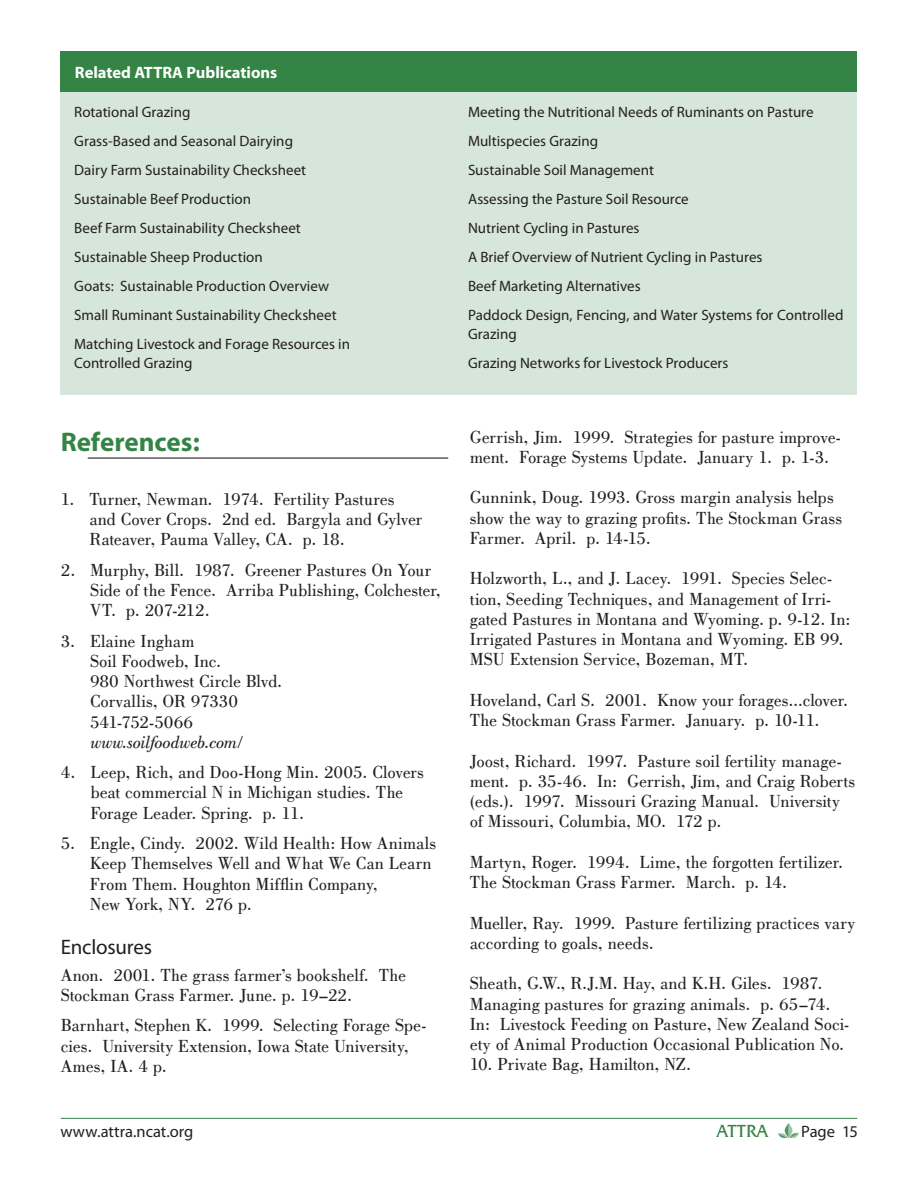
<style>
.page{position:relative;width:918px;height:1188px;background:#fff}
.page>*{position:absolute;margin:0;border:0;box-sizing:border-box;transform-origin:0 0}
.t1{font:700 27px "Myriad Pro";color:#338445}
.t2{font:21px "Myriad Pro";letter-spacing:-.015em;color:#231f20}
.t3{font:18px/20.2px "Bodoni";color:#231f20}
.t4{font:italic 18px "Bodoni";letter-spacing:-.005em;color:#231f20}
.t5{font:18px "Friz Quadrata IT Cby BT";letter-spacing:-.01em;color:#338445}
.t6{font:16.5px "Myriad Pro";color:#231f20}
.t7{font:700 16.5px "Myriad Pro";color:#fff}
.t8{font:15px/29px "Myriad Pro";color:#231f20}
</style>
<div class="page">
<hr style="left:61px;top:1118px;width:796px;height:1px;background:#338445">
<img style="left:779px;top:1123px;width:19px;height:14px">
<div style="left:61px;top:93px;width:796px;height:302px;background:#d6e6da"></div>
<div style="left:61px;top:51px;width:796px;height:41px;background:#338445"></div>
<hr style="left:88px;top:458px;width:360px;height:1px;background:#231f20">
<p class="t7" style="left:75px;top:66px;width:204px">Related ATTRA Publications</p>
<p class="t8" style="left:74px;top:99px;width:277px">Rotational Grazing<br>Grass-Based and Seasonal Dairying<br>Dairy Farm Sustainability Checksheet Sustainable Beef Production<br>Beef Farm Sustainability Checksheet Sustainable Sheep Production<br>Goats: Sustainable Production Overview Small Ruminant Sustainability Checksheet Matching Livestock and Forage Resources in</p>
<p class="t8" style="left:74px;top:350px;width:120px">Controlled Grazing</p>
<h1 class="t1" style="left:61px;top:432px;width:141px">References:</h1>
<p class="t3" style="left:90px;top:489px;width:334px;text-indent:-29px">1. Turner, Newman. 1974. Fertility Pastures and Cover Crops. 2nd ed. Bargyla and Gylver<br>Rateaver, Pauma Valley, CA. p. 18.</p>
<p class="t3" style="left:90px;top:560px;width:352px;text-indent:-30px">2. Murphy, Bill. 1987. Greener Pastures On Your<br>Side of the Fence. Arriba Publishing, Colchester,<br>VT. p. 207-212.</p>
<p class="t3" style="left:90px;top:631px;width:194px;text-indent:-29px">3. Elaine Ingham<br>Soil Foodweb, Inc.<br>980 Northwest Circle Blvd.<br>Corvallis, OR 97330<br>541-752-5066</p>
<p class="t4" style="left:90px;top:731px;width:153px">www.soilfoodweb.com/</p>
<p class="t3" style="left:90px;top:762px;width:335px;text-indent:-30px">4. Leep, Rich, and Doo-Hong Min. 2005. Clovers beat commercial N in Michigan studies. The<br>Forage Leader. Spring. p. 11.</p>
<p class="t3" style="left:90px;top:833px;width:348px;text-indent:-29px">5. Engle, Cindy. 2002. Wild Health: How Animals Keep Themselves Well and What We Can Learn From Them. Houghton Mifflin Company,<br>New York, NY. 276 p.</p>
<p class="t2" style="left:61px;top:939px;width:93px">Enclosures</p>
<p class="t3" style="left:61px;top:965px;width:347px">Anon. 2001. The grass farmer’s bookshelf. The<br>Stockman Grass Farmer. June. p. 19–22.</p>
<p class="t3" style="left:61px;top:1015px;width:367px">Barnhart, Stephen K. 1999. Selecting Forage Spe&shy;cies. University Extension, Iowa State University,<br>Ames, IA. 4 p.</p>
<p class="t8" style="left:468px;top:99px;width:377px">Meeting the Nutritional Needs of Ruminants on Pasture Multispecies Grazing<br>Sustainable Soil Management<br>Assessing the Pasture Soil Resource<br>Nutrient Cycling in Pastures<br>A Brief Overview of Nutrient Cycling in Pastures<br>Beef Marketing Alternatives<br>Paddock Design, Fencing, and Water Systems for Controlled</p>
<p class="t8" style="left:468px;top:321px;width:262px">Grazing<br>Grazing Networks for Livestock Producers</p>
<p class="t3" style="left:470px;top:427px;width:373px">Gerrish, Jim. 1999. Strategies for pasture improve&shy;ment. Forage Systems Update. January 1. p. 1-3.</p>
<p class="t3" style="left:470px;top:488px;width:374px">Gunnink, Doug. 1993. Gross margin analysis helps show the way to grazing profits. The Stockman Grass<br>Farmer. April. p. 14-15.</p>
<p class="t3" style="left:470px;top:569px;width:382px">Holzworth, L., and J. Lacey. 1991. Species Selec&shy;tion, Seeding Techniques, and Management of Irri&shy;gated Pastures in Montana and Wyoming. p. 9-12. In:<br>Irrigated Pastures in Montana and Wyoming. EB 99.<br>MSU Extension Service, Bozeman, MT.</p>
<p class="t3" style="left:470px;top:690px;width:380px">Hoveland, Carl S. 2001. Know your forages…clover.<br>The Stockman Grass Farmer. January. p. 10-11.</p>
<p class="t3" style="left:470px;top:751px;width:387px">Joost, Richard. 1997. Pasture soil fertility manage&shy;ment. p. 35-46. In: Gerrish, Jim, and Craig Roberts (eds.). 1997. Missouri Grazing Manual. University of Missouri, Columbia, MO. 172 p.</p>
<p class="t3" style="left:470px;top:852px;width:375px">Martyn, Roger. 1994. Lime, the forgotten fertilizer.<br>The Stockman Grass Farmer. March. p. 14.</p>
<p class="t3" style="left:470px;top:913px;width:387px">Mueller, Ray. 1999. Pasture fertilizing practices vary according to goals, needs.</p>
<p class="t3" style="left:470px;top:974px;width:381px">Sheath, G.W., R.J.M. Hay, and K.H. Giles. 1987.<br>Managing pastures for grazing animals. p. 65–74.<br>In: Livestock Feeding on Pasture, New Zealand Soci&shy;ety of Animal Production Occasional Publication No.</p>
<p class="t3" style="left:470px;top:1055px;width:223px">10. Private Bag, Hamilton, NZ.</p>
<p class="t6" style="left:60px;top:1126px;width:135px">www.attra.ncat.org</p>
<p class="t5" style="left:717px;top:1120px;width:53px">ATTRA</p>
<p class="t6" style="left:801px;top:1126px;width:58px">Page 15</p>
</div>
